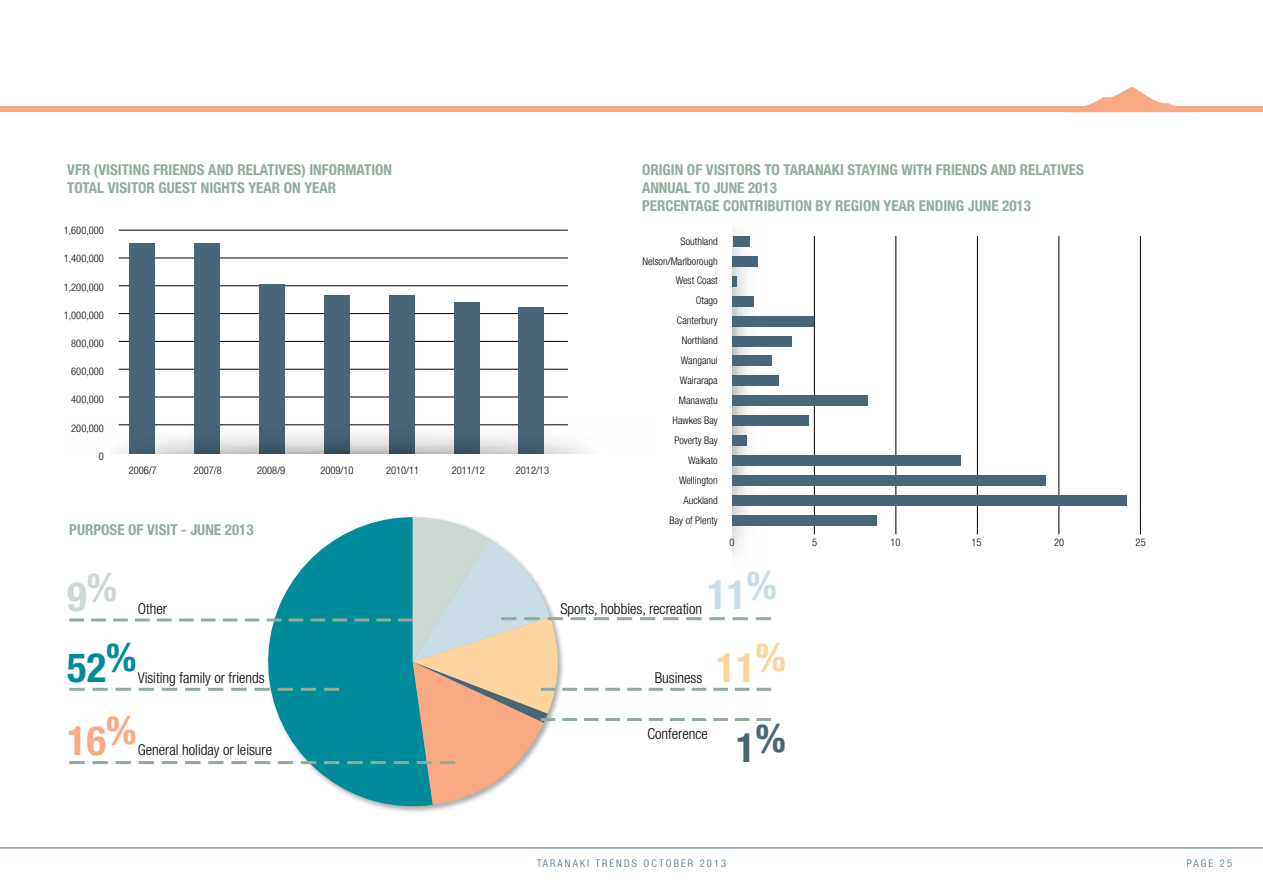
<style>
.page{position:relative;width:1263px;height:893px;background:#fff}
.page>*{position:absolute;margin:0;border:0;box-sizing:border-box;transform-origin:0 0}
.t1{font:700 condensed 40.5px "Helvetica Neue LT Pro";color:#cadce5}
.t2{font:700 condensed 40.5px "Helvetica Neue LT Pro";color:#008b9b}
.t3{font:700 condensed 40.5px "Helvetica Neue LT Pro";color:#fed49e}
.t4{font:700 condensed 40.5px "Helvetica Neue LT Pro";color:#f9aa83}
.t5{font:700 condensed 40.5px "Helvetica Neue LT Pro";color:#ced8d2}
.t6{font:700 condensed 40.5px "Helvetica Neue LT Pro";color:#486678}
.t7{font:700 condensed 15px/18px "Helvetica Neue LT Pro";color:#8fac9c}
.t8{font:300 condensed 15px "Helvetica Neue LT Pro";color:#000}
.t9{font:300 condensed 10.5px/20px "Helvetica Neue LT Pro";color:#000;text-align:right}
.t10{font:300 condensed 10.5px "Helvetica Neue LT Pro";letter-spacing:.2em;color:#486678}
</style>
<div class="page">
<hr style="left:0;top:847px;width:1263px;height:1px;background:#486678">
<div style="left:0;top:106px;width:1263px;height:6px;background:#f9aa83"></div>
<svg style="left:1085px;top:87px;width:89px;height:19px"></svg>
<hr style="left:814px;top:236px;width:1px;height:298px;background:#000">
<hr style="left:895px;top:236px;width:1px;height:298px;background:#000">
<hr style="left:977px;top:236px;width:1px;height:298px;background:#000">
<hr style="left:1059px;top:236px;width:1px;height:298px;background:#000">
<hr style="left:1140px;top:236px;width:1px;height:298px;background:#000">
<svg style="left:372px;top:805px;width:61px;height:7px"></svg>
<div style="left:732px;top:316px;width:82px;height:10px;background:#486678"></div>
<div style="left:732px;top:336px;width:60px;height:10px;background:#486678"></div>
<div style="left:732px;top:356px;width:40px;height:10px;background:#486678"></div>
<div style="left:732px;top:376px;width:47px;height:10px;background:#486678"></div>
<div style="left:732px;top:396px;width:136px;height:10px;background:#486678"></div>
<div style="left:732px;top:415px;width:77px;height:11px;background:#486678"></div>
<div style="left:732px;top:455px;width:229px;height:11px;background:#486678"></div>
<div style="left:732px;top:475px;width:314px;height:11px;background:#486678"></div>
<div style="left:732px;top:495px;width:395px;height:11px;background:#486678"></div>
<div style="left:732px;top:515px;width:145px;height:11px;background:#486678"></div>
<svg style="left:69px;top:229px;width:702px;height:576px"></svg>
<img style="left:69px;top:413px;width:588px;height:41px">
<h2 class="t7" style="left:67px;top:160px;width:326px">VFR (VISITING FRIENDS AND RELATIVES) INFORMATION<br>TOTAL VISITOR GU EST NIGHTS YEAR ON YEAR</h2>
<h2 class="t7" style="left:642px;top:160px;width:443px">ORIGIN OF VISITORS TO TARANAKI STAYING WITH FRIENDS AND RELATIVES<br>ANNUAL TO JUNE 2013<br>PERCENTAGE CONTRIBUTION BY REGION YEAR ENDING JUNE 2013</h2>
<p class="t9" style="left:64px;top:220px;width:42px">1,600,000</p>
<p class="t9" style="left:64px;top:249px;width:42px">1,400,000</p>
<p class="t9" style="left:64px;top:277px;width:42px">1,200,000</p>
<p class="t9" style="left:64px;top:305px;width:42px">1,000,000</p>
<p class="t9" style="left:71px;top:333px;width:34px">800,000</p>
<p class="t9" style="left:71px;top:361px;width:34px">600,000</p>
<p class="t9" style="left:71px;top:390px;width:34px">400,000</p>
<p class="t9" style="left:71px;top:418px;width:34px">200,000</p>
<p class="t9" style="left:99px;top:446px;width:7px">0</p>
<p class="t9" style="left:129px;top:460px;width:30px">2006/7</p>
<p class="t9" style="left:194px;top:460px;width:30px">2007/8</p>
<p class="t9" style="left:257px;top:460px;width:30px">2008/9</p>
<p class="t9" style="left:320px;top:460px;width:35px">2009/10</p>
<p class="t9" style="left:386px;top:460px;width:35px">2010/11</p>
<p class="t9" style="left:452px;top:460px;width:35px">2011/12</p>
<p class="t9" style="left:516px;top:460px;width:35px">2012/13</p>
<h2 class="t7" style="left:69px;top:520px;width:186px">PURPOSE OF VISIT - JUNE 2013</h2>
<p class="t9" style="left:642px;top:231px;width:77px">Southland<br>Nelson/Marlborough<br>West Coast<br>Otago<br>Canterbury<br>Northland<br>Wanganui<br>Wairarapa<br>Manawatu<br>Hawkes Bay<br>Poverty Bay<br>Waikato<br>Wellington<br>Auckland<br>Bay of Plenty</p>
<p class="t9" style="left:729px;top:533px;width:7px">0</p>
<p class="t9" style="left:812px;top:533px;width:7px">5</p>
<p class="t9" style="left:890px;top:533px;width:12px">10</p>
<p class="t9" style="left:971px;top:533px;width:12px">15</p>
<p class="t9" style="left:1054px;top:533px;width:12px">20</p>
<p class="t9" style="left:1135px;top:533px;width:12px">25</p>
<h1 class="t5" style="left:67px;top:572px;width:51px">9<sup>%</sup></h1>
<h1 class="t1" style="left:707px;top:570px;width:71px">11<sup>%</sup></h1>
<h2 class="t8" style="left:138px;top:600px;width:31px">Other</h2>
<h2 class="t8" style="left:560px;top:600px;width:143px">Sports, hobbies, recreation</h2>
<h1 class="t2" style="left:67px;top:643px;width:71px">52<sup>%</sup></h1>
<h1 class="t3" style="left:716px;top:643px;width:71px">11<sup>%</sup></h1>
<h1 class="t4" style="left:67px;top:716px;width:71px">16<sup>%</sup></h1>
<h1 class="t6" style="left:736px;top:723px;width:51px">1<sup>%</sup></h1>
<h2 class="t8" style="left:138px;top:669px;width:128px">Visiting family or friends</h2>
<h2 class="t8" style="left:655px;top:669px;width:49px">Business</h2>
<h2 class="t8" style="left:647px;top:725px;width:62px">Conference</h2>
<h2 class="t8" style="left:138px;top:741px;width:136px">General holiday or leisure</h2>
<p class="t10" style="left:537px;top:857px;width:191px">TARANAKI TRENDS OCTOBER 2013</p>
<p class="t10" style="left:1187px;top:857px;width:47px">PAGE 25</p>
</div>
